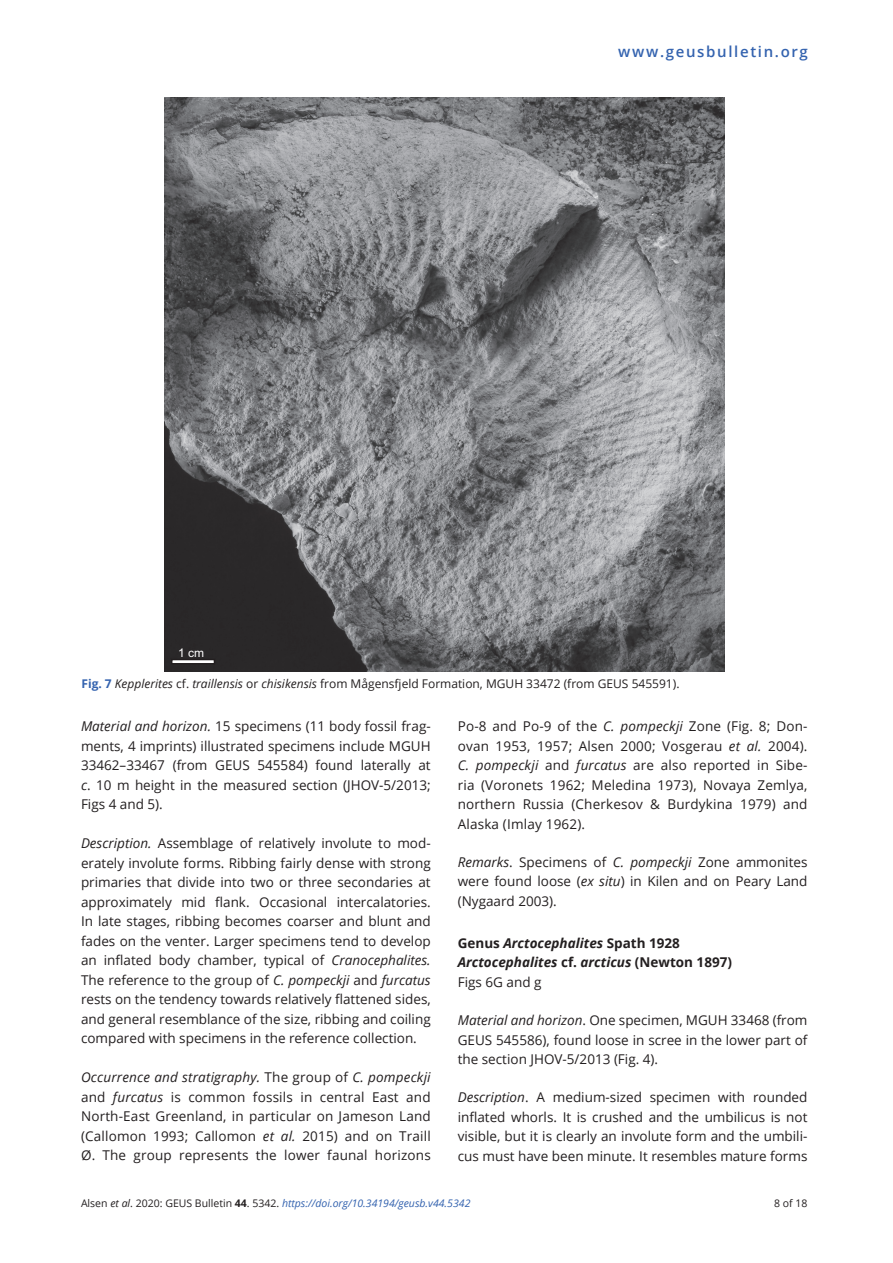
<style>
.page{position:relative;width:893px;height:1263px;background:#fff}
.page>*{position:absolute;margin:0;border:0;box-sizing:border-box;transform-origin:0 0}
.t1{font:600 15px "Open Sans";letter-spacing:.11em;color:#3463af}
.TX{font:13.5px/19.5px "Open Sans";color:#231f20;text-align:justify}
.TX-2{font:italic 700 13.5px "Open Sans";color:#231f20}
.FC{font:12px "Open Sans";color:#231f20}
.t2{font:12px "Arial";color:#fff}
.t3{font:italic 10.5px "Open Sans";color:#3463af}
.t4{font:10.5px "Open Sans";color:#231f20}
.s1{font-weight:700;color:#3463af}
.s2{font-style:italic}
.s3{font-style:normal}
.s4{font-style:normal;color:#231f20}
.s5{color:#231f20}
.s6{font-weight:700;font-style:normal;color:#231f20}
</style>
<div class="page">
<img style="left:164px;top:98px;width:560px;height:573px">
<svg style="left:171px;top:659px;width:44px;height:5px"></svg>
<p class="t1" style="left:618px;top:41px;width:191px">www.geusbulletin.org</p>
<p class="t2" style="left:178px;top:645px;width:28px">1 cm</p>
<p class="FC" style="left:81px;top:675px;width:600px"><span class="s1">Fig. 7</span> <span class="s2">Kepplerites</span> cf. <span class="s2">traillensis</span> or <span class="s2">chisikensis</span> from Mågensfjeld Formation, MGUH 33472 (from GEUS 545591).</p>
<p class="TX" style="left:81px;top:716px;width:351px"><span class="s2">Material and horizon.</span> 15 specimens (11 body fossil frag&shy;ments, 4 imprints) illustrated specimens include MGUH 33462–33467 (from GEUS 545584) found laterally at <span class="s2">c</span>. 10 m height in the measured section (JHOV-5/2013; Figs 4 and 5).</p>
<p class="TX" style="left:81px;top:833px;width:351px"><span class="s2">Description.</span> Assemblage of relatively involute to mod&shy;erately involute forms. Ribbing fairly dense with strong primaries that divide into two or three secondaries at approximately mid flank. Occasional intercalatories.<br>In late stages, ribbing becomes coarser and blunt and fades on the venter. Larger specimens tend to develop an inflated body chamber, typical of <span class="s2">Cranocephalites.<br></span>The reference to the group of <span class="s2">C. pompeckji</span> and <span class="s2">furcatus </span>rests on the tendency towards relatively flattened sides, and general resemblance of the size, ribbing and coiling compared with specimens in the reference collection.</p>
<p class="TX" style="left:81px;top:1067px;width:351px"><span class="s2">Occurrence and stratigraphy.</span> The group of <span class="s2">C. pompeckji </span>and <span class="s2">furcatus</span> is common fossils in central East and North-East Greenland, in particular on Jameson Land (Callomon 1993; Callomon <span class="s2">et al.</span> 2015) and on Traill Ø. The group represents the lower faunal horizons</p>
<p class="TX" style="left:458px;top:716px;width:351px">Po-8 and Po-9 of the <span class="s2">C. pompeckji</span> Zone (Fig. 8; Don&shy;ovan 1953, 1957; Alsen 2000; Vosgerau <span class="s2">et al.</span> 2004).<br><span class="s2">C. pompeckji</span> and <span class="s2">furcatus</span> are also reported in Sibe&shy;ria (Voronets 1962; Meledina 1973), Novaya Zemlya, northern Russia (Cherkesov &amp; Burdykina 1979) and Alaska (Imlay 1962).</p>
<p class="TX" style="left:458px;top:852px;width:351px"><span class="s2">Remarks</span>. Specimens of <span class="s2">C. pompeckji</span> Zone ammonites were found loose (<span class="s2">ex situ</span>) in Kilen and on Peary Land (Nygaard 2003).</p>
<p class="TX-2" style="left:458px;top:933px;width:224px"><span class="s3">Genus</span> Arctocephalites <span class="s3">Spath 1928</span></p>
<p class="TX-2" style="left:458px;top:953px;width:276px">Arctocephalites <span class="s3">cf.</span> arcticus <span class="s3">(Newton 1897)</span></p>
<p class="TX" style="left:458px;top:972px;width:85px">Figs 6G and g</p>
<p class="TX" style="left:458px;top:1010px;width:351px"><span class="s2">Material and horizon</span>. One specimen, MGUH 33468 (from GEUS 545586), found loose in scree in the lower part of the section JHOV-5/2013 (Fig. 4).</p>
<p class="TX" style="left:458px;top:1087px;width:351px"><span class="s2">Description</span>. A medium-sized specimen with rounded inflated whorls. It is crushed and the umbilicus is not visible, but it is clearly an involute form and the umbili&shy;cus must have been minute. It resembles mature forms</p>
<p class="t3" style="left:81px;top:1196px;width:391px"><span class="s4">Alsen</span> <span class="s5">et al</span><span class="s4">. 2020: GEUS Bulletin</span> <span class="s6">44</span><span class="s4">. 5342.</span> https://doi.org/10.34194/geusb.v44.5342</p>
<p class="t4" style="left:774px;top:1196px;width:35px">8 of 18</p>
</div>
